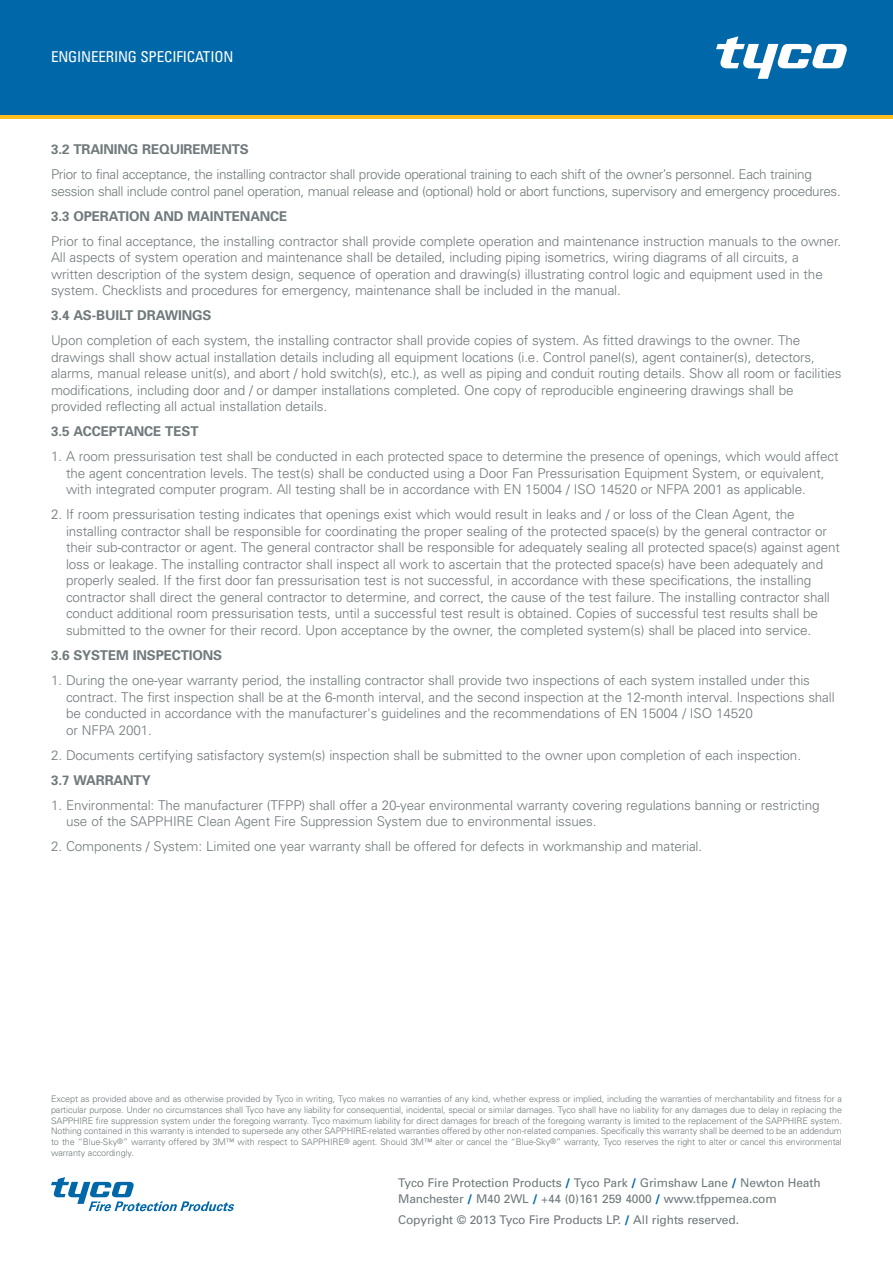
<style>
.page{position:relative;width:893px;height:1263px;background:#fff}
.page>*{position:absolute;margin:0;border:0;box-sizing:border-box;transform-origin:0 0}
._07_Body_text_11_15p{font:condensed 15px "Univers LT Std";letter-spacing:-.01em;color:#fff}
._07_Body_text_11_15p-2{font:300 13.5px/16.5px "Univers";letter-spacing:-.01em;color:#70797c}
._07_Body_text_11_15p-3{font:700 13.5px "Univers";letter-spacing:-.01em;color:#70797c}
.t1{font:12px "Univers";letter-spacing:-.01em;color:#70797c}
._07_Body_text_11_15p-4{font:300 9px/10.8px "Univers";letter-spacing:-.01em;color:#70797c;text-align:justify}
.s1{font-weight:700;color:#0068a9}
</style>
<div class="page">
<hr style="left:0;top:115px;width:893px;height:4px;background:#fdbe1f">
<div style="left:0;top:0;width:893px;height:115px;background:#0068a9"></div>
<svg style="left:51px;top:1177px;width:183px;height:34px"></svg>
<svg style="left:716px;top:36px;width:131px;height:43px"></svg>
<p class="_07_Body_text_11_15p" style="left:51px;top:47px;width:184px">ENGINEERING SPECIFICATION</p>
<p class="_07_Body_text_11_15p-3" style="left:51px;top:141px;width:199px">3.2 TRAINING REQUIREMENTS</p>
<p class="_07_Body_text_11_15p-2" style="left:51px;top:166px;width:791px">Prior to final acceptance, the installing contractor shall provide operational training to each shift of the owner’s personnel. Each training session shall include control panel operation, manual release and (optional) hold or abort functions, supervisory and emergency procedures.</p>
<p class="_07_Body_text_11_15p-3" style="left:51px;top:207px;width:238px">3.3 OPERATION AND MAINTENANCE</p>
<p class="_07_Body_text_11_15p-2" style="left:51px;top:232px;width:792px">Prior to final acceptance, the installing contractor shall provide complete operation and maintenance instruction manuals to the owner.<br>All aspects of system operation and maintenance shall be detailed, including piping isometrics, wiring diagrams of all circuits, a written description of the system design, sequence of operation and drawing(s) illustrating control logic and equipment used in the system. Checklists and procedures for emergency, maintenance shall be included in the manual.</p>
<p class="_07_Body_text_11_15p-3" style="left:51px;top:307px;width:162px">3.4 AS-BUILT DRAWINGS</p>
<p class="_07_Body_text_11_15p-2" style="left:51px;top:332px;width:792px">Upon completion of each system, the installing contractor shall provide copies of system. As fitted drawings to the owner. The drawings shall show actual installation details including all equipment locations (i.e. Control panel(s), agent container(s), detectors, alarms, manual release unit(s), and abort / hold switch(s), etc.), as well as piping and conduit routing details. Show all room or facilities modifications, including door and / or damper installations completed. One copy of reproducible engineering drawings shall be provided reflecting all actual installation details.</p>
<p class="_07_Body_text_11_15p-3" style="left:51px;top:423px;width:149px">3.5 ACCEPTANCE TEST</p>
<p class="_07_Body_text_11_15p-2" style="left:66px;top:448px;width:774px;text-indent:-15px">1. A room pressurisation test shall be conducted in each protected space to determine the presence of openings, which would affect the agent concentration levels. The test(s) shall be conducted using a Door Fan Pressurisation Equipment System, or equivalent, with integrated computer program. All testing shall be in accordance with EN 15004 / ISO 14520 or NFPA 2001 as applicable.</p>
<p class="_07_Body_text_11_15p-2" style="left:66px;top:506px;width:775px;text-indent:-15px">2. If room pressurisation testing indicates that openings exist which would result in leaks and / or loss of the Clean Agent, the installing contractor shall be responsible for coordinating the proper sealing of the protected space(s) by the general contractor or their sub-contractor or agent. The general contractor shall be responsible for adequately sealing all protected space(s) against agent loss or leakage. The installing contractor shall inspect all work to ascertain that the protected space(s) have been adequately and properly sealed. If the first door fan pressurisation test is not successful, in accordance with these specifications, the installing contractor shall direct the general contractor to determine, and correct, the cause of the test failure. The installing contractor shall conduct additional room pressurisation tests, until a successful test result is obtained. Copies of successful test results shall be submitted to the owner for their record. Upon acceptance by the owner, the completed system(s) shall be placed into service.</p>
<p class="_07_Body_text_11_15p-3" style="left:51px;top:646px;width:173px">3.6 SYSTEM INSPECTIONS</p>
<p class="_07_Body_text_11_15p-2" style="left:66px;top:672px;width:770px;text-indent:-15px">1. During the one-year warranty period, the installing contractor shall provide two inspections of each system installed under this contract. The first inspection shall be at the 6-month interval, and the second inspection at the 12-month interval. Inspections shall be conducted in accordance with the manufacturer's guidelines and the recommendations of EN 15004 / ISO 14520<br>or NFPA 2001.</p>
<p class="_07_Body_text_11_15p-2" style="left:51px;top:746px;width:752px">2. Documents certifying satisfactory system(s) inspection shall be submitted to the owner upon completion of each inspection.</p>
<p class="_07_Body_text_11_15p-3" style="left:51px;top:771px;width:101px">3.7 WARRANTY</p>
<p class="_07_Body_text_11_15p-2" style="left:66px;top:796px;width:755px;text-indent:-15px">1. Environmental: The manufacturer (TFPP) shall offer a 20-year environmental warranty covering regulations banning or restricting use of the SAPPHIRE Clean Agent Fire Suppression System due to environmental issues.</p>
<p class="_07_Body_text_11_15p-2" style="left:51px;top:838px;width:653px">2. Components / System: Limited one year warranty shall be offered for defects in workmanship and material.</p>
<p class="_07_Body_text_11_15p-4" style="left:51px;top:1093px;width:792px">Except as provided above and as otherwise provided by Tyco in writing, Tyco makes no warranties of any kind, whether express or implied, including the warranties of merchantability and fitness for a particular purpose. Under no circumstances shall Tyco have any liability for consequential, incidental, special or similar damages. Tyco shall have no liability for any damages due to delay in replacing the SAPPHIRE fire suppression system under the foregoing warranty. Tyco maximum liability for direct damages for breach of the foregoing warranty is limited to the replacement of the SAPPHIRE system.<br>Nothing contained in this warranty is intended to supersede any other SAPPHIRE-related warranties offered by other non-related companies. Specifically this warranty shall be deemed to be an addendum to the “Blue-Sky<sup>®</sup>” warranty offered by 3M™ with respect to SAPPHIRE<sup>®</sup> agent. Should 3M™ alter or cancel the “Blue-Sky<sup>®</sup>” warranty, Tyco reserves the right to alter or cancel this environmental warranty accordingly.</p>
<p class="t1" style="left:398px;top:1175px;width:424px">Tyco Fire Protection Products <span class="s1">/</span> Tyco Park <span class="s1">/</span> Grimshaw Lane <span class="s1">/</span> Newton Heath</p>
<p class="t1" style="left:398px;top:1192px;width:380px">Manchester <span class="s1">/</span> M40 2WL <span class="s1">/</span> +44 (0)161 259 4000 <span class="s1">/</span> www.tfppemea.com</p>
<p class="t1" style="left:398px;top:1212px;width:342px">Copyright © 2013 Tyco Fire Products LP. <span class="s1">/</span> All rights reserved.</p>
</div>
